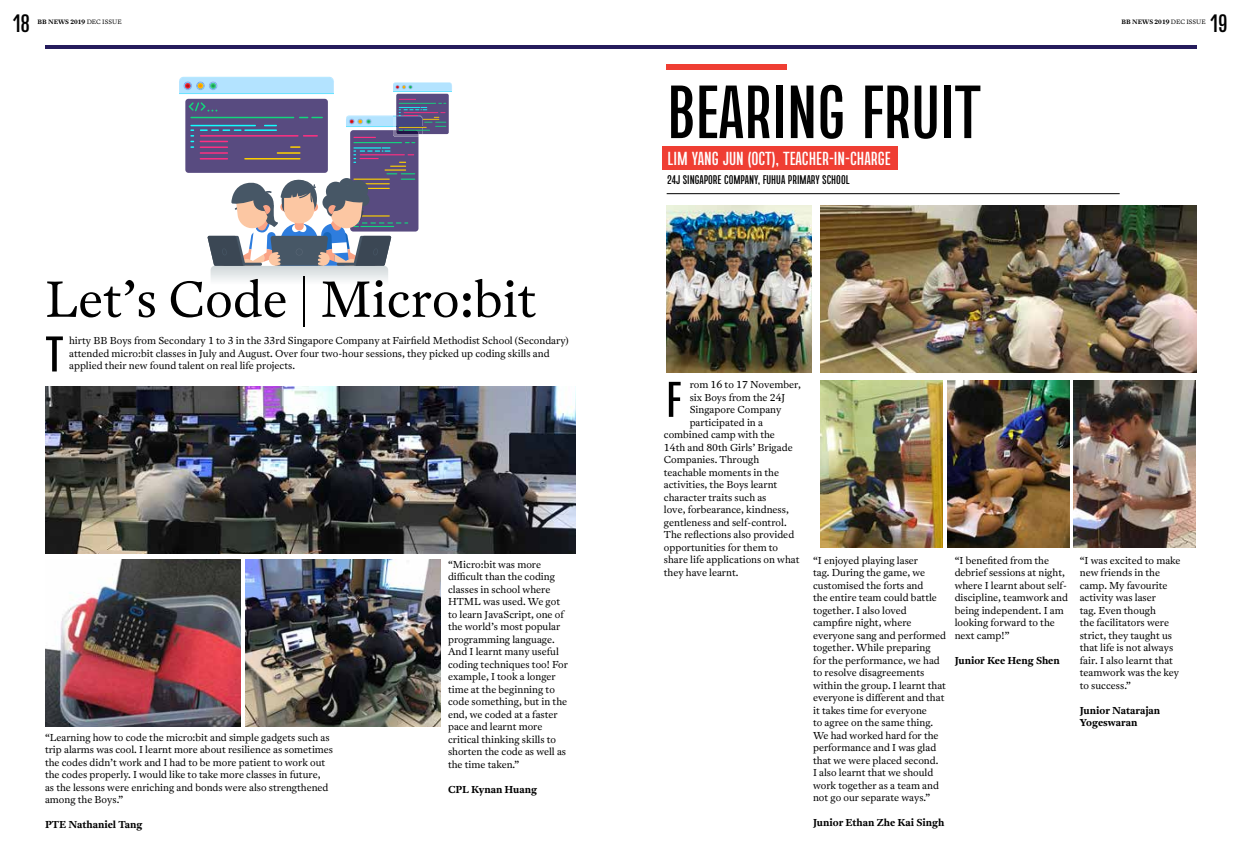
<style>
.page{position:relative;width:1241px;height:865px;background:#fff}
.page>*{position:absolute;margin:0;border:0;box-sizing:border-box;transform-origin:0 0}
.t1{font:700 75px "Naratif Condensed";color:#000}
.t2{font:300 50px "Antwerp";color:#000}
.t3{font:700 50px "Naratif Condensed";color:#000}
.t4{font:700 25px "Naratif Condensed";color:#000}
.t5{font:700 18.75px "Naratif Condensed";color:#fff}
.t6{font:700 12.5px "Naratif Condensed";color:#000}
.t7{font:300 10px/12.5px "Antwerp";color:#000}
.t8{font:700 10px/12.5px "Antwerp";color:#000}
.t9{font:700 6.25px "Antwerp";color:#000}
.s1{font-weight:300}
</style>
<div class="page">
<hr style="left:45px;top:45px;width:1151px;height:3px;background:#251c5c">
<img style="left:45px;top:386px;width:530px;height:167px">
<img style="left:45px;top:559px;width:195px;height:167px">
<img style="left:245px;top:559px;width:195px;height:167px">
<img style="left:666px;top:206px;width:145px;height:167px">
<img style="left:820px;top:381px;width:122px;height:167px">
<img style="left:947px;top:381px;width:122px;height:167px">
<img style="left:1073px;top:381px;width:122px;height:167px">
<img style="left:820px;top:206px;width:376px;height:167px">
<div style="left:666px;top:64px;width:121px;height:6px;background:#ef3e33"></div>
<div style="left:662px;top:146px;width:235px;height:23px;background:#ef3e33"></div>
<hr style="left:666px;top:193px;width:453px;height:1px;background:#000">
<svg style="left:179px;top:77px;width:272px;height:189px"></svg>
<h3 class="t4" style="left:13px;top:9px;width:19px">18</h3>
<h3 class="t4" style="left:1209px;top:9px;width:19px">19</h3>
<p class="t9" style="left:38px;top:18px;width:86px">BB NEWS 2019 <span class="s1">DEC ISSUE</span></p>
<p class="t9" style="left:1121px;top:18px;width:86px">BB NEWS 2019 <span class="s1">DEC ISSUE</span></p>
<h2 class="t2" style="left:45px;top:265px;width:493px">Let’s Code | Micro:bit</h2>
<p class="t7" style="left:69px;top:334px;width:501px">hirty BB Boys from Secondary 1 to 3 in the 33rd Singapore Company at Fairfield Methodist School (Secondary) attended micro:bit classes in July and August. Over four two-hour sessions, they picked up coding skills and applied their new found talent on real life projects.</p>
<h2 class="t3" style="left:46px;top:326px;width:19px">T</h2>
<p class="t7" style="left:45px;top:731px;width:289px">“Learning how to code the micro:bit and simple gadgets such as trip alarms was cool. I learnt more about resilience as sometimes the codes didn’t work and I had to be more patient to work out the codes properly. I would like to take more classes in future,<br>as the lessons were enriching and bonds were also strengthened among the Boys.”</p>
<p class="t8" style="left:45px;top:819px;width:99px">PTE Nathaniel Tang</p>
<p class="t7" style="left:448px;top:558px;width:121px">“Micro:bit was more difficult than the coding classes in school where<br>HTML was used. We got to learn JavaScript, one of the world’s most popular programming language.<br>And I learnt many useful coding techniques too! For example, I took a longer time at the beginning to code something, but in the end, we coded at a faster pace and learnt more critical thinking skills to shorten the code as well as the time taken.”</p>
<p class="t8" style="left:448px;top:783px;width:91px">CPL Kynan Huang</p>
<h1 class="t1" style="left:666px;top:70px;width:316px">BEARING FRUIT</h1>
<h3 class="t5" style="left:667px;top:148px;width:224px">LIM YANG JUN (OCT), TEACHER-IN-CHARGE</h3>
<p class="t6" style="left:667px;top:173px;width:184px">24J SINGAPORE COMPANY, FUHUA PRIMARY SCHOOL</p>
<p class="t7" style="left:689px;top:378px;width:113px">rom 16 to 17 November,</p>
<p class="t7" style="left:689px;top:391px;width:97px">six Boys from the 24J</p>
<p class="t7" style="left:689px;top:403px;width:93px">Singapore Company</p>
<p class="t7" style="left:689px;top:416px;width:75px">participated in a</p>
<p class="t7" style="left:663px;top:428px;width:113px">combined camp with the</p>
<p class="t7" style="left:663px;top:441px;width:130px">14th and 80th Girls’ Brigade</p>
<p class="t7" style="left:663px;top:453px;width:97px">Companies. Through</p>
<p class="t7" style="left:663px;top:466px;width:117px">teachable moments in the</p>
<p class="t7" style="left:663px;top:478px;width:115px">activities, the Boys learnt</p>
<p class="t7" style="left:663px;top:491px;width:104px">character traits such as</p>
<p class="t7" style="left:663px;top:503px;width:126px">love, forbearance, kindness,</p>
<p class="t7" style="left:663px;top:516px;width:124px">gentleness and self-control.</p>
<p class="t7" style="left:663px;top:528px;width:132px">The reflections also provided</p>
<p class="t7" style="left:663px;top:541px;width:116px">opportunities for them to</p>
<p class="t7" style="left:663px;top:553px;width:137px">share life applications on what</p>
<p class="t7" style="left:663px;top:566px;width:76px">they have learnt.</p>
<h2 class="t3" style="left:666px;top:372px;width:16px">F</h2>
<p class="t7" style="left:813px;top:553px;width:135px">“I enjoyed playing laser<br>tag. During the game, we customised the forts and<br>the entire team could battle together. I also loved campfire night, where everyone sang and performed together. While preparing for the performance, we had to resolve disagreements within the group. I learnt that everyone is different and that it takes time for everyone<br>to agree on the same thing.<br>We had worked hard for the performance and I was glad that we were placed second.<br>I also learnt that we should work together as a team and not go our separate ways.”</p>
<p class="t8" style="left:813px;top:816px;width:133px">Junior Ethan Zhe Kai Singh</p>
<p class="t7" style="left:954px;top:553px;width:115px">“I benefited from the debrief sessions at night, where I learnt about self&shy;discipline, teamwork and being independent. I am looking forward to the next camp!”</p>
<p class="t8" style="left:954px;top:654px;width:107px">Junior Kee Heng Shen</p>
<p class="t7" style="left:1079px;top:553px;width:102px">“I was excited to make new friends in the camp. My favourite activity was laser<br>tag. Even though<br>the facilitators were strict, they taught us that life is not always fair. I also learnt that teamwork was the key to success.”</p>
<p class="t8" style="left:1079px;top:704px;width:82px">Junior Natarajan<br>Yogeswaran</p>
</div>
